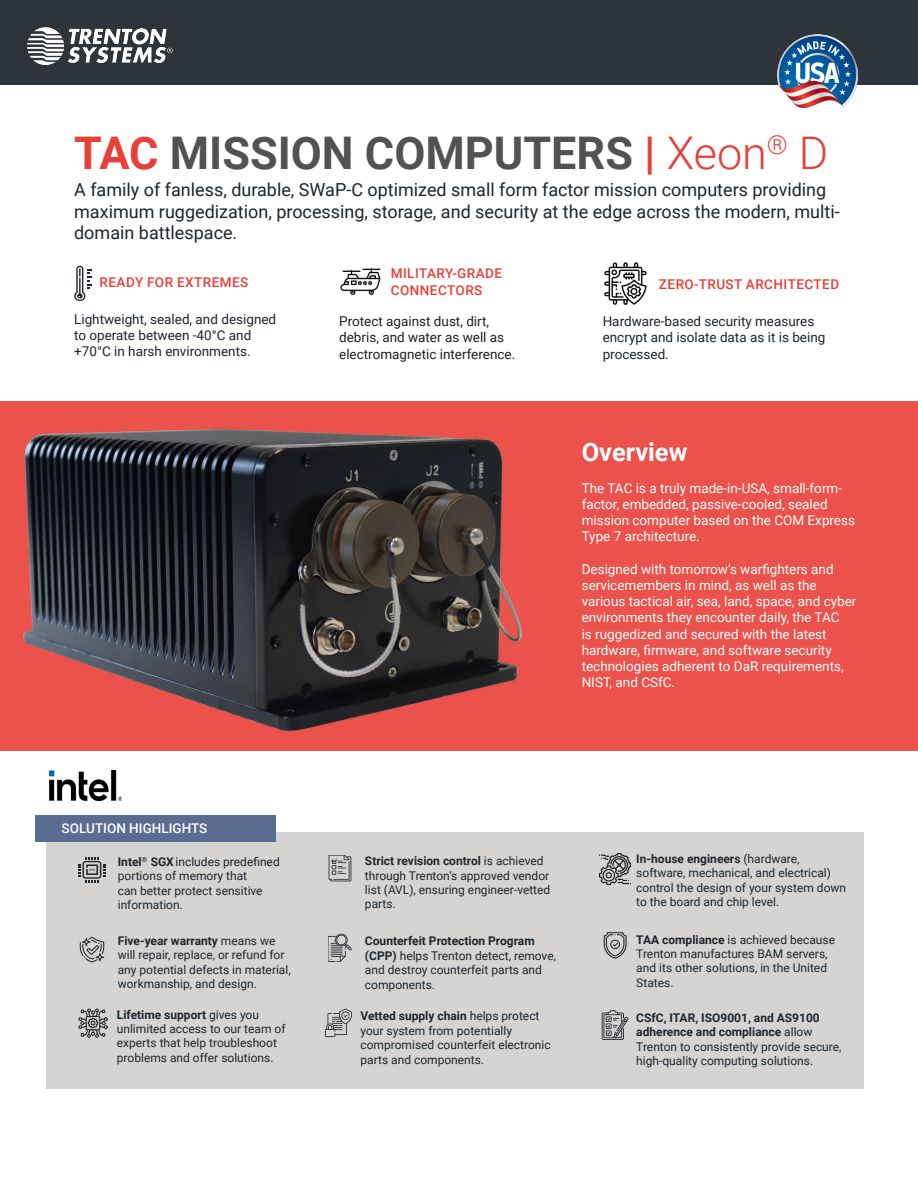
<style>
.page{position:relative;width:918px;height:1188px;background:#fff}
.page>*{position:absolute;margin:0;border:0;box-sizing:border-box;transform-origin:0 0}
.t1{font:700 45px "Roboto";color:#535252}
.t2{font:700 25.5px "Roboto";color:#fff}
.t3{font:18px/21.6px "Roboto";color:#1e252c}
.t4{font:13.5px/16.2px "Roboto";color:#fff}
.t5{font:13.5px/16.2px "Roboto";color:#1e252c}
.t6{font:13.5px/16.2px "Roboto";color:#231f20}
.t7{font:500 13.5px/16.2px "Roboto";letter-spacing:.035em;color:#e83f37}
.t8{font:500 13.5px "Roboto";color:#fff}
.t9{font:12px/14.4px "Roboto";color:#1e252c}
.t10{font:700 12px "Roboto";color:#1e252c}
.s1{color:#e83f37}
.s2{font-weight:300;color:#e83f37}
.s3{font-weight:700}
.s4{font-weight:400}
</style>
<div class="page">
<div style="left:0;top:401px;width:918px;height:349px;background:#ea524b"></div>
<div style="left:0;top:0;width:918px;height:84px;background:#2d343a"></div>
<img style="left:27px;top:27px;width:146px;height:38px">
<img style="left:0;top:429px;width:621px;height:322px">
<img style="left:777px;top:34px;width:81px;height:73px">
<img style="left:604px;top:262px;width:43px;height:43px">
<svg style="left:74px;top:266px;width:18px;height:35px"></svg>
<img style="left:340px;top:267px;width:41px;height:28px">
<div style="left:46px;top:832px;width:818px;height:257px;background:#d5d4d3"></div>
<div style="left:35px;top:815px;width:241px;height:27px;background:#5b6c91"></div>
<svg style="left:78px;top:857px;width:28px;height:25px"></svg>
<svg style="left:329px;top:934px;width:23px;height:28px"></svg>
<svg style="left:329px;top:855px;width:22px;height:26px"></svg>
<svg style="left:325px;top:1009px;width:27px;height:28px"></svg>
<svg style="left:604px;top:932px;width:23px;height:27px"></svg>
<svg style="left:602px;top:1010px;width:26px;height:30px"></svg>
<img style="left:49px;top:770px;width:73px;height:30px">
<img style="left:599px;top:853px;width:32px;height:32px">
<img style="left:79px;top:936px;width:26px;height:26px">
<img style="left:78px;top:1009px;width:29px;height:29px">
<p class="t1" style="left:74px;top:121px;width:756px"><span class="s1">TAC</span> MISSION COMPUTERS <span class="s1">|</span> <span class="s2">Xeon</span><sup>®</sup> <span class="s2">D</span></p>
<p class="t3" style="left:74px;top:178px;width:767px">A family of fanless, durable, SWaP-C optimized small form factor mission computers providing maximum ruggedization, processing, storage, and security at the edge across the modern, multi&shy;domain battlespace.</p>
<p class="t7" style="left:391px;top:265px;width:113px">MILITARY-GRADE<br>CONNECTORS</p>
<p class="t7" style="left:100px;top:273px;width:150px">READY FOR EXTREMES</p>
<p class="t7" style="left:659px;top:276px;width:182px">ZERO-TRUST ARCHITECTED</p>
<p class="t5" style="left:74px;top:310px;width:204px">Lightweight, sealed, and designed to operate between -40°C and +70°C in harsh environments.</p>
<p class="t5" style="left:603px;top:313px;width:224px">Hardware-based security measures encrypt and isolate data as it is being processed.</p>
<p class="t6" style="left:339px;top:313px;width:178px">Protect against dust, dirt, debris, and water as well as electromagnetic interference.</p>
<p class="t2" style="left:582px;top:434px;width:107px">Overview</p>
<h3 class="t4" style="left:582px;top:479px;width:275px">The TAC is a truly made-in-USA, small-form&shy;factor, embedded, passive-cooled, sealed mission computer based on the COM Express Type 7 architecture.</h3>
<h3 class="t4" style="left:582px;top:560px;width:276px">Designed with tomorrow’s warfighters and servicemembers in mind, as well as the various tactical air, sea, land, space, and cyber environments they encounter daily, the TAC<br>is ruggedized and secured with the latest hardware, firmware, and software security technologies adherent to DaR requirements, NIST, and CSfC.</h3>
<p class="t8" style="left:62px;top:819px;width:147px">SOLUTION HIGHLIGHTS</p>
<p class="t9" style="left:118px;top:854px;width:163px"><span class="s3">Intel</span><sup>®</sup> <span class="s3">SGX</span>includes predefined portions of memory that<br>can better protect sensitive information.</p>
<p class="t9" style="left:365px;top:853px;width:187px"><span class="s3">Strict revision control</span> is achieved through Trenton’s approved vendor list (AVL), ensuring engineer-vetted parts.</p>
<p class="t9" style="left:365px;top:933px;width:193px"><span class="s3">Counterfeit Protection Program (CPP)</span> helps Trenton detect, remove, and destroy counterfeit parts and components.</p>
<p class="t10" style="left:360px;top:1008px;width:181px">Vetted supply chain <span class="s4">helps protect</span></p>
<p class="t9" style="left:360px;top:1023px;width:153px">your system from potentially</p>
<p class="t9" style="left:360px;top:1037px;width:192px">compromised counterfeit electronic</p>
<p class="t9" style="left:360px;top:1052px;width:125px">parts and components.</p>
<p class="t9" style="left:118px;top:933px;width:175px"><span class="s3">Five-year warranty</span> means we will repair, replace, or refund for any potential defects in material, workmanship, and design.</p>
<p class="t9" style="left:117px;top:1007px;width:170px"><span class="s3">Lifetime support</span> gives you unlimited access to our team of experts that help troubleshoot problems and offer solutions.</p>
<p class="t9" style="left:636px;top:851px;width:211px"><span class="s3">In-house engineers</span> (hardware, software, mechanical, and electrical) control the design of your system down to the board and chip level.</p>
<p class="t9" style="left:636px;top:932px;width:200px"><span class="s3">TAA compliance</span> is achieved because<br>Trenton manufactures BAM servers, and its other solutions, in the United<br>States.</p>
<p class="t9" style="left:636px;top:1010px;width:207px"><span class="s3">CSfC, ITAR, ISO9001, and AS9100 adherence and compliance</span> allow Trenton to consistently provide secure, high-quality computing solutions.</p>
</div>
